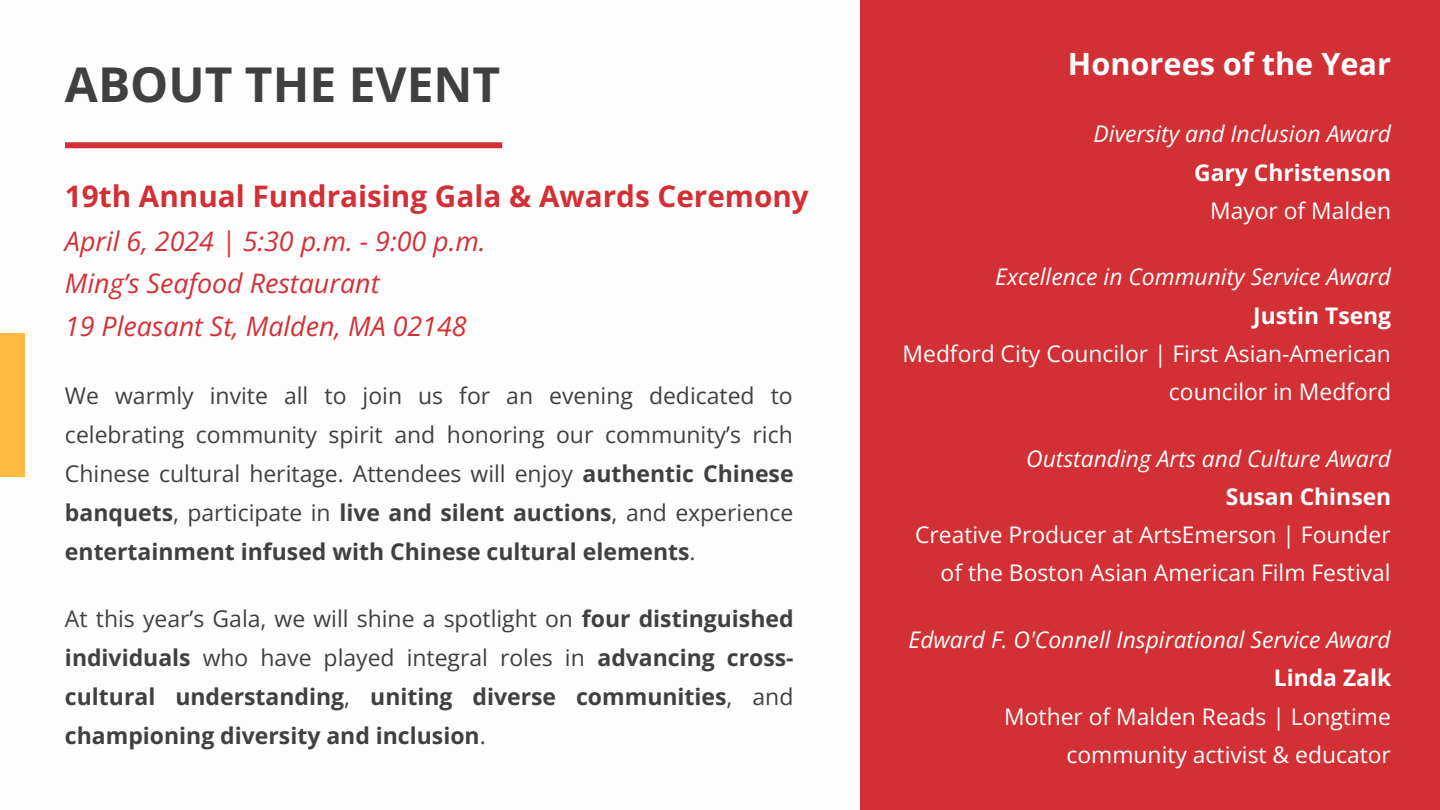
<style>
.page{position:relative;width:1440px;height:810px;background:#fff}
.page>*{position:absolute;margin:0;border:0;box-sizing:border-box;transform-origin:0 0}
.t1{font:700 48px "Open Sans";color:#404040}
.t2{font:700 30.7px "Open Sans";color:#fff}
.t3{font:700 29.7px "Open Sans";color:#d33036}
.t4{font:italic 26.9px/42.8px "Open Sans";color:#d33036}
.t5{font:23px/39px "Open Sans";color:#404040;text-align:justify}
.t6{font:700 23px/39px "Open Sans";color:#404040;text-align:justify}
.t7{font:22.9px/38.2px "Open Sans";color:#fff;text-align:right}
.t8{font:italic 22.9px "Open Sans";color:#fff}
.t9{font:700 22.9px "Open Sans";color:#fff}
.s1{font-weight:700}
.s2{font-weight:400}
</style>
<div class="page">
<div style="left:861px;top:0;width:579px;height:810px;background:#d33036"></div>
<div style="left:0;top:333px;width:25px;height:144px;background:#ffba44"></div>
<div style="left:65px;top:142px;width:437px;height:6px;background:#d33036"></div>
<p class="t1" style="left:65px;top:51px;width:437px">ABOUT THE EVENT</p>
<p class="t3" style="left:65px;top:175px;width:745px">19th Annual Fundraising Gala &amp; Awards Ceremony</p>
<p class="t4" style="left:65px;top:219px;width:422px">April 6, 2024 | 5:30 p.m. - 9:00 p.m.<br>Ming’s Seafood Restaurant<br>19 Pleasant St, Malden, MA 02148</p>
<p class="t5" style="left:65px;top:376px;width:730px">We warmly invite all to join us for an evening dedicated to celebrating community spirit and honoring our community’s rich Chinese cultural heritage. Attendees will enjoy <span class="s1">authentic Chinese banquets</span>, participate in <span class="s1">live and silent auctions</span>, and experience <span class="s1">entertainment infused with Chinese cultural elements</span>.</p>
<p class="t6" style="left:65px;top:598px;width:730px"><span class="s2">At this year’s Gala, we will shine a spotlight on</span> four distinguished individuals <span class="s2">who have played integral roles in</span> advancing cross&shy;cultural understanding<span class="s2">,</span> uniting diverse communities<span class="s2">, and </span>championing diversity and inclusion<span class="s2">.</span></p>
<p class="t2" style="left:1068px;top:42px;width:325px">Honorees of the Year</p>
<p class="t8" style="left:1094px;top:118px;width:299px">Diversity and Inclusion Award</p>
<h2 class="t9" style="left:1194px;top:156px;width:199px">Gary Christenson</h2>
<h1 class="t7" style="left:1210px;top:191px;width:182px">Mayor of Malden</h1>
<p class="t8" style="left:995px;top:261px;width:397px">Excellence in Community Service Award</p>
<p class="t9" style="left:1253px;top:299px;width:139px">Justin Tseng</p>
<p class="t7" style="left:903px;top:334px;width:490px">Medford City Councilor | First Asian-American councilor in Medford</p>
<h3 class="t8" style="left:1026px;top:442px;width:366px">Outstanding Arts and Culture Award</h3>
<p class="t9" style="left:1226px;top:481px;width:167px">Susan Chinsen</p>
<p class="t7" style="left:915px;top:515px;width:477px">Creative Producer at ArtsEmerson | Founder of the Boston Asian American Film Festival</p>
<p class="t8" style="left:909px;top:624px;width:484px">Edward F. O'Connell Inspirational Service Award</p>
<p class="t9" style="left:1274px;top:662px;width:119px">Linda Zalk</p>
<p class="t7" style="left:1004px;top:697px;width:388px">Mother of Malden Reads | Longtime community activist &amp; educator</p>
</div>
